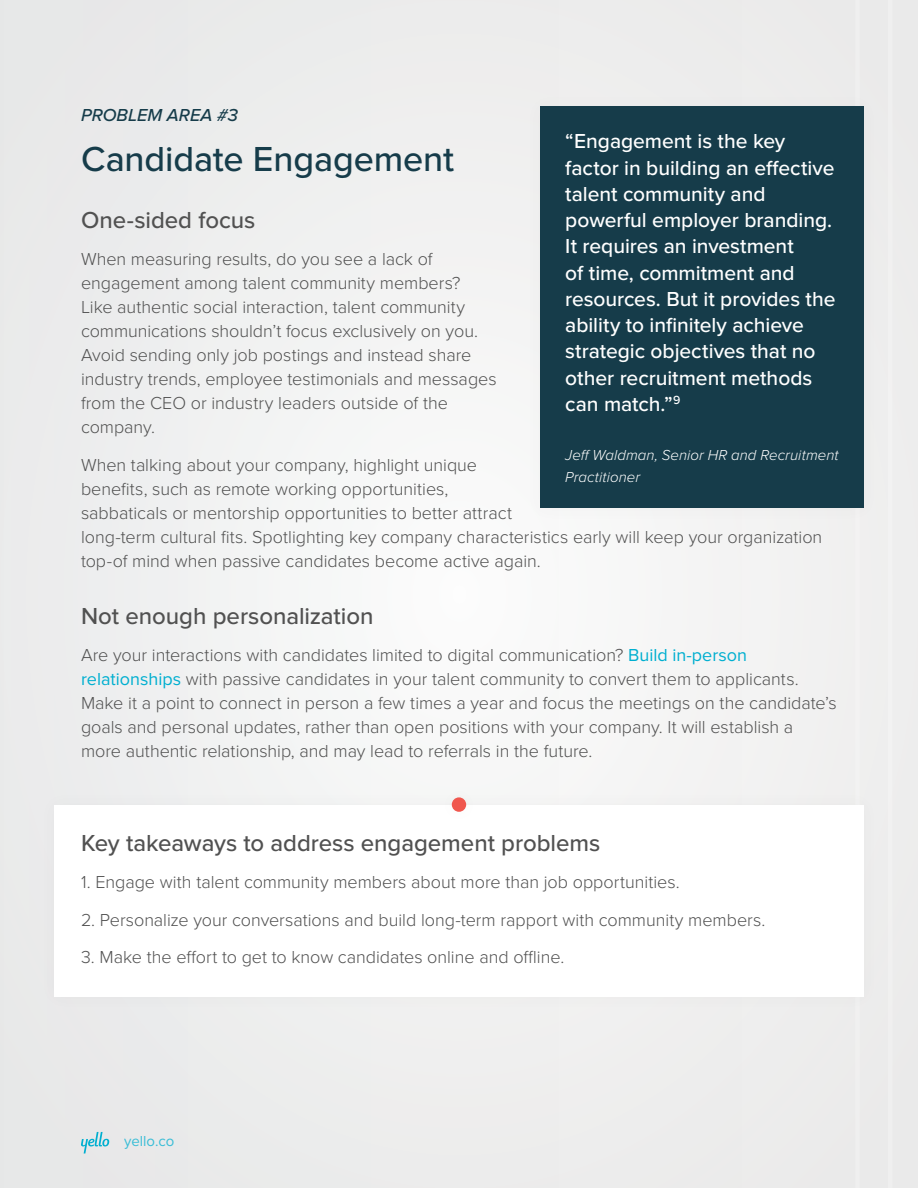
<style>
.page{position:relative;width:918px;height:1188px;background:#eee}
.page>*{position:absolute;margin:0;border:0;box-sizing:border-box;transform-origin:0 0}
.t1{font:500 36px "Proxima Nova";letter-spacing:-.005em;color:#163c4a}
.t2{font:500 24px "Proxima Nova";letter-spacing:-.005em;color:#515151}
.Source{font:500 21px/26.2px "Proxima Nova";color:#fff}
.t3{font:300 18px/24px "Proxima Nova";letter-spacing:-.005em;color:#515151}
.Italicized_Subtitle{font:italic 500 18px "Proxima Nova";color:#163c4a}
.Source-2{font:italic 300 15px/22.5px "Proxima Nova";letter-spacing:.005em;color:#fff}
.t4{font:15px "Proxima Nova";color:#00afd0}
.s1{font-weight:400;color:#00afd0}
</style>
<div class="page">
<svg style="left:81px;top:1132px;width:28px;height:22px"></svg>
<div style="left:54px;top:805px;width:810px;height:192px;background:#fff"></div>
<div style="left:436px;top:782px;width:46px;height:46px;background:#fbf7f7"></div>
<div style="left:452px;top:797px;width:14px;height:15px;background:#f0574e;border-radius:50%"></div>
<div style="left:540px;top:106px;width:324px;height:402px;background:#163c4a"></div>
<p class="Italicized_Subtitle" style="left:81px;top:105px;width:158px">PROBLEM AREA #3</p>
<h3 class="t1" style="left:81px;top:138px;width:375px">Candidate Engagement</h3>
<h3 class="t2" style="left:81px;top:206px;width:176px">One-sided focus</h3>
<p class="t3" style="left:81px;top:248px;width:417px">When measuring results, do you see a lack of engagement among talent community members?<br>Like authentic social interaction, talent community communications shouldn’t focus exclusively on you.<br>Avoid sending only job postings and instead share industry trends, employee testimonials and messages from the CEO or industry leaders outside of the company.</p>
<p class="t3" style="left:81px;top:453px;width:743px">When talking about your company, highlight unique<br>benefits, such as remote working opportunities,<br>sabbaticals or mentorship opportunities to better attract<br>long-term cultural fits. Spotlighting key company characteristics early will keep your organization top-of mind when passive candidates become active again.</p>
<h3 class="t2" style="left:81px;top:602px;width:294px">Not enough personalization</h3>
<p class="t3" style="left:81px;top:644px;width:757px">Are your interactions with candidates limited to digital communication? <span class="s1">Build in-person relationships</span> with passive candidates in your talent community to convert them to applicants.<br>Make it a point to connect in person a few times a year and focus the meetings on the candidate’s goals and personal updates, rather than open positions with your company. It will establish a more authentic relationship, and may lead to referrals in the future.</p>
<p class="Source" style="left:565px;top:129px;width:272px">“Engagement is the key factor in building an effective talent community and powerful employer branding.<br>It requires an investment<br>of time, commitment and resources. But it provides the ability to infinitely achieve strategic objectives that no other recruitment methods can match.”<sup>9</sup></p>
<p class="Source-2" style="left:565px;top:444px;width:275px">Jeff Waldman, Senior HR and Recruitment<br>Practitioner</p>
<h3 class="t2" style="left:81px;top:829px;width:521px">Key takeaways to address engagement problems</h3>
<p class="t3" style="left:81px;top:871px;width:600px">1. Engage with talent community members about more than job opportunities.</p>
<p class="t3" style="left:81px;top:908px;width:686px">2. Personalize your conversations and build long-term rapport with community members.</p>
<p class="t3" style="left:81px;top:946px;width:485px">3. Make the effort to get to know candidates online and offline.</p>
<p class="t4" style="left:124px;top:1132px;width:52px">yello.co</p>
</div>
